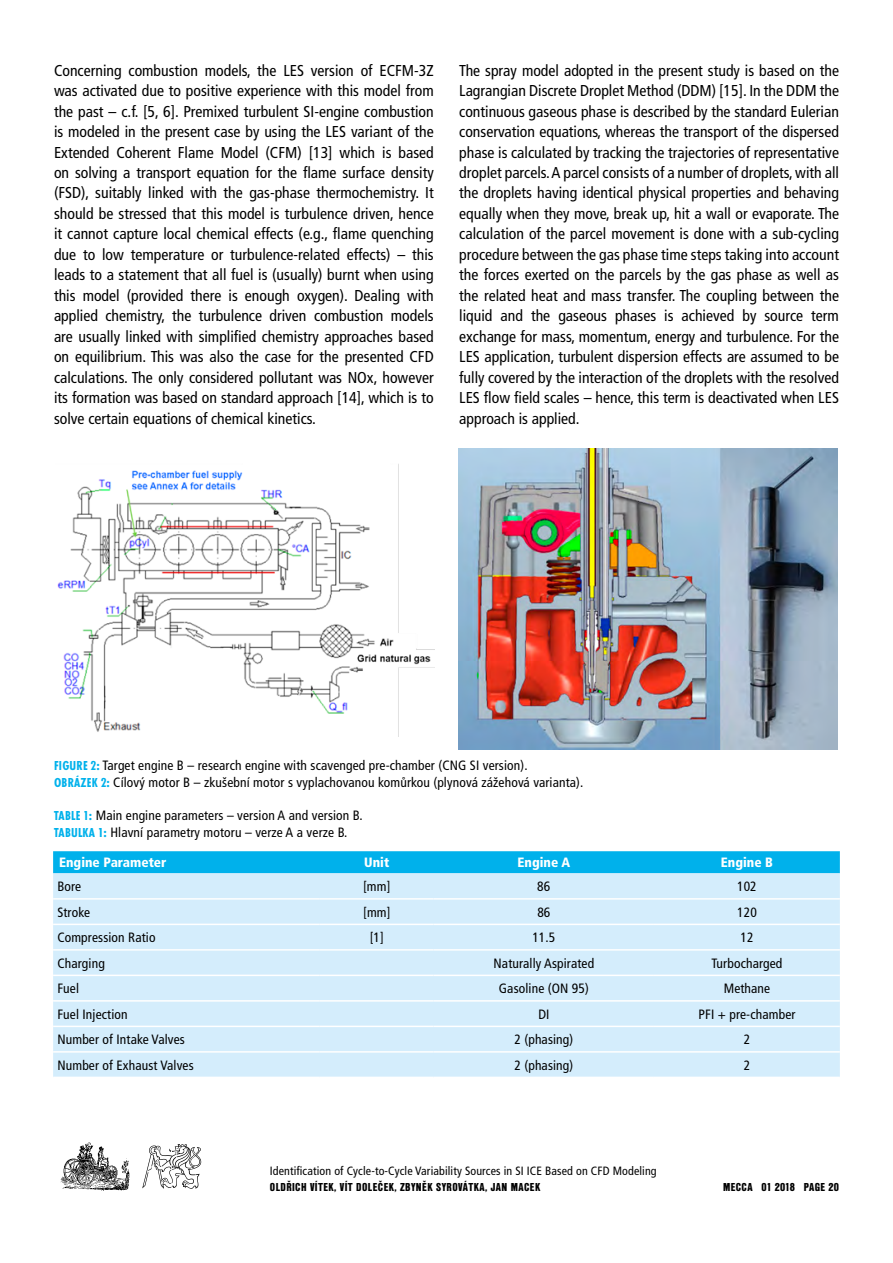
<style>
.page{position:relative;width:893px;height:1263px;background:#fff}
.page>*{position:absolute;margin:0;border:0;box-sizing:border-box;transform-origin:0 0}
.t1{font:condensed 15.75px/20.4px "Frutiger CE";color:#000;text-align:justify}
.t2{font:condensed 13.5px/16.5px "Frutiger CE";letter-spacing:.01em;color:#000}
.t3{font:900 condensed 13.5px "Frutiger CE";color:#fff}
.t4{font:condensed 12px "Frutiger CE";letter-spacing:.01em;color:#000}
.t5{font:12px "Nimbus Sans DOT Blac Cond";letter-spacing:.03em;color:#000}
.s1{font-family:"Futura TOT";font-weight:700;color:#00b1eb}
</style>
<div class="page">
<img style="left:60px;top:1142px;width:70px;height:49px">
<svg style="left:142px;top:1144px;width:59px;height:45px"></svg>
<div style="left:53px;top:851px;width:787px;height:22px;background:#00b1eb"></div>
<div style="left:53px;top:873px;width:787px;height:204px;background:#d4edfc"></div>
<hr style="left:53px;top:898px;width:267px;height:2px;background:#fff">
<hr style="left:320px;top:898px;width:114px;height:2px;background:#fff">
<hr style="left:434px;top:898px;width:220px;height:2px;background:#fff">
<hr style="left:654px;top:898px;width:186px;height:2px;background:#fff">
<hr style="left:53px;top:924px;width:267px;height:1px;background:#fff">
<hr style="left:320px;top:924px;width:114px;height:1px;background:#fff">
<hr style="left:434px;top:924px;width:220px;height:1px;background:#fff">
<hr style="left:654px;top:924px;width:186px;height:1px;background:#fff">
<hr style="left:53px;top:949px;width:267px;height:2px;background:#fff">
<hr style="left:320px;top:949px;width:114px;height:2px;background:#fff">
<hr style="left:434px;top:949px;width:220px;height:2px;background:#fff">
<hr style="left:654px;top:949px;width:186px;height:2px;background:#fff">
<hr style="left:53px;top:975px;width:267px;height:1px;background:#fff">
<hr style="left:320px;top:975px;width:114px;height:1px;background:#fff">
<hr style="left:434px;top:975px;width:220px;height:1px;background:#fff">
<hr style="left:654px;top:975px;width:186px;height:1px;background:#fff">
<hr style="left:53px;top:1000px;width:267px;height:2px;background:#fff">
<hr style="left:320px;top:1000px;width:114px;height:2px;background:#fff">
<hr style="left:434px;top:1000px;width:220px;height:2px;background:#fff">
<hr style="left:654px;top:1000px;width:186px;height:2px;background:#fff">
<hr style="left:53px;top:1026px;width:267px;height:1px;background:#fff">
<hr style="left:320px;top:1026px;width:114px;height:1px;background:#fff">
<hr style="left:434px;top:1026px;width:220px;height:1px;background:#fff">
<hr style="left:654px;top:1026px;width:186px;height:1px;background:#fff">
<hr style="left:53px;top:1051px;width:267px;height:2px;background:#fff">
<hr style="left:320px;top:1051px;width:114px;height:2px;background:#fff">
<hr style="left:434px;top:1051px;width:220px;height:2px;background:#fff">
<hr style="left:654px;top:1051px;width:186px;height:2px;background:#fff">
<img style="left:57px;top:464px;width:378px;height:272px">
<img style="left:458px;top:448px;width:380px;height:301px">
<p class="t1" style="left:54px;top:60px;width:381px">Concerning combustion models, the LES version of ECFM-3Z was activated due to positive experience with this model from the past – c.f. [5, 6]. Premixed turbulent SI-engine combustion is modeled in the present case by using the LES variant of the Extended Coherent Flame Model (CFM) [13] which is based on solving a transport equation for the flame surface density (FSD), suitably linked with the gas-phase thermochemistry. It should be stressed that this model is turbulence driven, hence it cannot capture local chemical effects (e.g., flame quenching due to low temperature or turbulence-related effects) – this leads to a statement that all fuel is (usually) burnt when using this model (provided there is enough oxygen). Dealing with applied chemistry, the turbulence driven combustion models are usually linked with simplified chemistry approaches based on equilibrium. This was also the case for the presented CFD calculations. The only considered pollutant was NOx, however its formation was based on standard approach [14], which is to solve certain equations of chemical kinetics.</p>
<p class="t1" style="left:459px;top:60px;width:381px">The spray model adopted in the present study is based on the Lagrangian Discrete Droplet Method (DDM) [15]. In the DDM the continuous gaseous phase is described by the standard Eulerian conservation equations, whereas the transport of the dispersed phase is calculated by tracking the trajectories of representative droplet parcels. A parcel consists of a number of droplets, with all the droplets having identical physical properties and behaving equally when they move, break up, hit a wall or evaporate. The calculation of the parcel movement is done with a sub-cycling procedure between the gas phase time steps taking into account the forces exerted on the parcels by the gas phase as well as the related heat and mass transfer. The coupling between the liquid and the gaseous phases is achieved by source term exchange for mass, momentum, energy and turbulence. For the LES application, turbulent dispersion effects are assumed to be fully covered by the interaction of the droplets with the resolved LES flow field scales – hence, this term is deactivated when LES approach is applied.</p>
<p class="t2" style="left:54px;top:757px;width:531px"><span class="s1">FIGURE 2:</span> Target engine B – research engine with scavenged pre-chamber (CNG SI version).<br><span class="s1">OBRÁZEK 2:</span> Cílový motor B – zkušební motor s vyplachovanou komůrkou (plynová zážehová varianta).</p>
<p class="t2" style="left:54px;top:807px;width:310px"><span class="s1">TABLE 1:</span> Main engine parameters – version A and version B.<br><span class="s1">TABULKA 1:</span> Hlavní parametry motoru – verze A a verze B.</p>
<p class="t3" style="left:59px;top:855px;width:109px">Engine Parameter</p>
<p class="t3" style="left:364px;top:855px;width:27px">Unit</p>
<p class="t3" style="left:518px;top:855px;width:54px">Engine A</p>
<p class="t3" style="left:721px;top:855px;width:54px">Engine B</p>
<p class="t2" style="left:57px;top:878px;width:25px">Bore</p>
<p class="t2" style="left:363px;top:878px;width:29px">[mm]</p>
<p class="t2" style="left:537px;top:878px;width:15px">86</p>
<p class="t2" style="left:737px;top:878px;width:21px">102</p>
<p class="t2" style="left:57px;top:904px;width:34px">Stroke</p>
<p class="t2" style="left:363px;top:904px;width:29px">[mm]</p>
<p class="t2" style="left:537px;top:904px;width:15px">86</p>
<p class="t2" style="left:737px;top:904px;width:21px">120</p>
<p class="t2" style="left:57px;top:929px;width:100px">Compression Ratio</p>
<p class="t2" style="left:370px;top:929px;width:16px">[1]</p>
<p class="t2" style="left:532px;top:929px;width:25px">11.5</p>
<p class="t2" style="left:740px;top:929px;width:15px">12</p>
<p class="t2" style="left:57px;top:955px;width:49px">Charging</p>
<p class="t2" style="left:494px;top:955px;width:102px">Naturally Aspirated</p>
<p class="t2" style="left:711px;top:955px;width:72px">Turbocharged</p>
<p class="t2" style="left:57px;top:980px;width:23px">Fuel</p>
<p class="t2" style="left:499px;top:980px;width:92px">Gasoline (ON 95)</p>
<p class="t2" style="left:724px;top:980px;width:48px">Methane</p>
<p class="t2" style="left:57px;top:1006px;width:72px">Fuel Injection</p>
<p class="t2" style="left:538px;top:1006px;width:13px">DI</p>
<p class="t2" style="left:698px;top:1006px;width:98px">PFI + pre-chamber</p>
<p class="t2" style="left:57px;top:1031px;width:129px">Number of Intake Valves</p>
<p class="t2" style="left:514px;top:1031px;width:60px">2 (phasing)</p>
<p class="t2" style="left:744px;top:1031px;width:8px">2</p>
<p class="t2" style="left:57px;top:1057px;width:138px">Number of Exhaust Valves</p>
<p class="t2" style="left:514px;top:1057px;width:60px">2 (phasing)</p>
<p class="t2" style="left:744px;top:1057px;width:8px">2</p>
<p class="t4" style="left:270px;top:1164px;width:388px">Identification of Cycle-to-Cycle Variability Sources in SI ICE Based on CFD Modeling</p>
<p class="t5" style="left:270px;top:1180px;width:93px">OLDŘICH VÍTEK, VÍT DOLEČEK</p>
<p class="t5" style="left:394px;top:1180px;width:54px">, ZBYNĚK SYROV</p>
<p class="t5" style="left:463px;top:1180px;width:62px">ÁTKA, JAN MACEK</p>
<p class="t5" style="left:723px;top:1180px;width:117px">MECCA 01 2018 PAGE 20</p>
</div>
